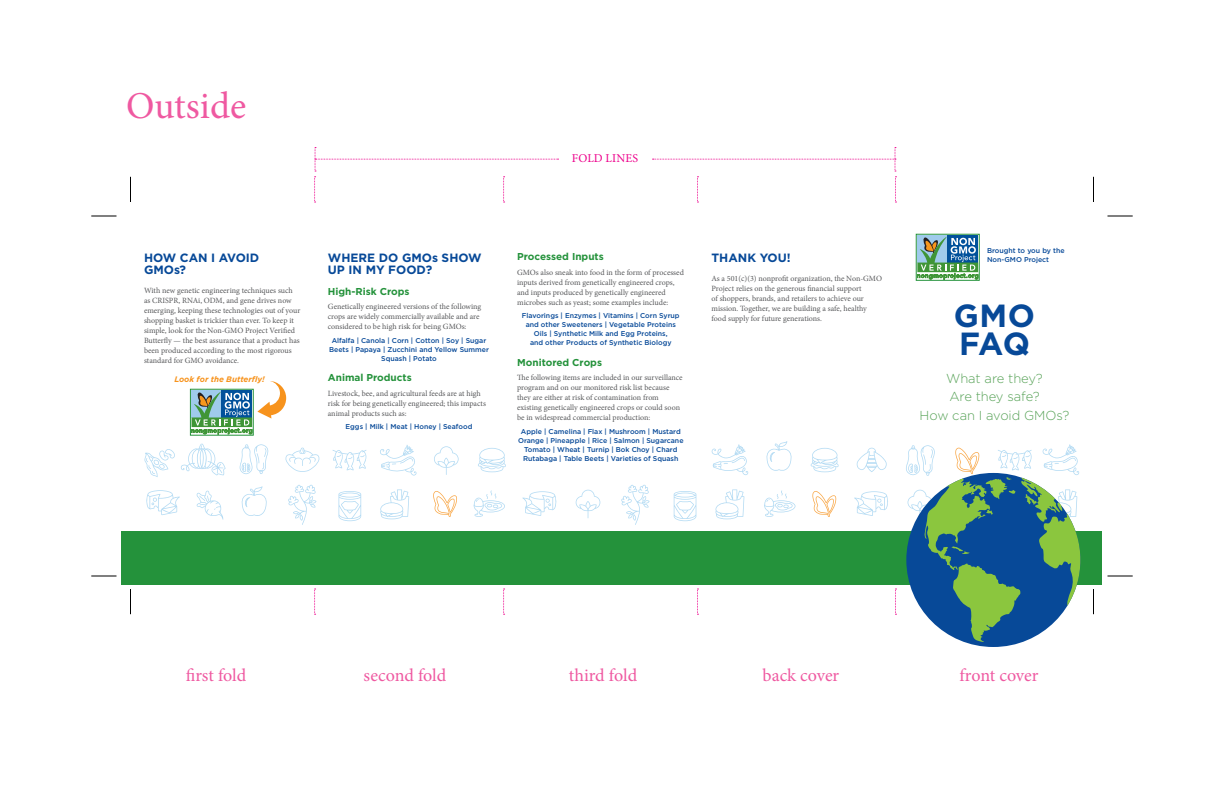
<style>
.page{position:relative;width:1224px;height:792px;background:#fff}
.page>*{position:absolute;margin:0;border:0;box-sizing:border-box;transform-origin:0 0}
.body_text{font:38px "Minion Pro";color:#ef59a1}
.subhead_-_bold{font:700 32px/28px "Gotham";color:#074998}
.body_text-2{font:18px "Minion Pro";letter-spacing:-.005em;color:#ef59a1}
.body_text-3{font:300 13px "Gotham";letter-spacing:-.005em;color:#57a257}
.subhead_-_bold-2{font:700 12px/12px "Gotham";color:#074998}
.body_text-4{font:12px "Minion Pro";letter-spacing:.01em;color:#ed028c}
.subhead_smaller-_bol{font:700 10px "Gotham";color:#24923b}
.body_text-5{font:8px/10px "Minion Pro";color:#57585a}
.t1{font:italic 700 8px "Gotham";color:#f7931d}
.products_details{font:500 7px/9px "Gotham";color:#074998;text-align:center}
</style>
<div class="page">
<div style="left:122px;top:531px;width:980px;height:54px;background:#24923b"></div>
<div style="left:917px;top:235px;width:31px;height:28px;background:#9fcbec"></div>
<div style="left:948px;top:235px;width:30px;height:28px;background:#01519b"></div>
<svg style="left:918px;top:237px;width:59px;height:42px"></svg>
<div style="left:916px;top:234px;width:63px;height:47px;border:1px solid #24923b"></div>
<div style="left:190px;top:389px;width:64px;height:46px;border:1px solid #24923b"></div>
<svg style="left:478px;top:448px;width:28px;height:24px"></svg>
<svg style="left:332px;top:450px;width:35px;height:20px"></svg>
<svg style="left:522px;top:491px;width:35px;height:25px"></svg>
<svg style="left:433px;top:491px;width:24px;height:26px"></svg>
<svg style="left:854px;top:491px;width:34px;height:25px"></svg>
<svg style="left:811px;top:448px;width:28px;height:24px"></svg>
<svg style="left:764px;top:490px;width:31px;height:27px"></svg>
<svg style="left:812px;top:491px;width:24px;height:26px"></svg>
<svg style="left:240px;top:444px;width:28px;height:30px"></svg>
<svg style="left:285px;top:448px;width:35px;height:24px"></svg>
<svg style="left:857px;top:448px;width:30px;height:24px"></svg>
<svg style="left:576px;top:490px;width:24px;height:28px"></svg>
<svg style="left:766px;top:441px;width:26px;height:30px"></svg>
<svg style="left:621px;top:485px;width:29px;height:40px"></svg>
<svg style="left:434px;top:446px;width:25px;height:29px"></svg>
<svg style="left:288px;top:485px;width:28px;height:40px"></svg>
<svg style="left:711px;top:444px;width:37px;height:31px"></svg>
<svg style="left:380px;top:445px;width:37px;height:31px"></svg>
<svg style="left:241px;top:486px;width:26px;height:30px"></svg>
<svg style="left:146px;top:490px;width:34px;height:25px"></svg>
<svg style="left:196px;top:491px;width:27px;height:29px"></svg>
<svg style="left:144px;top:444px;width:82px;height:33px"></svg>
<svg style="left:716px;top:489px;width:28px;height:30px"></svg>
<svg style="left:674px;top:491px;width:22px;height:30px"></svg>
<svg style="left:473px;top:490px;width:32px;height:27px"></svg>
<svg style="left:380px;top:489px;width:29px;height:30px"></svg>
<svg style="left:339px;top:491px;width:22px;height:30px"></svg>
<svg style="left:906px;top:444px;width:174px;height:198px"></svg>
<svg style="left:192px;top:381px;width:94px;height:53px"></svg>
<svg style="left:130px;top:177px;width:1px;height:25px"></svg>
<svg style="left:1093px;top:177px;width:1px;height:25px"></svg>
<svg style="left:130px;top:589px;width:1px;height:25px"></svg>
<svg style="left:314px;top:589px;width:2px;height:26px"></svg>
<svg style="left:503px;top:589px;width:2px;height:26px"></svg>
<svg style="left:697px;top:589px;width:2px;height:26px"></svg>
<svg style="left:895px;top:589px;width:2px;height:26px"></svg>
<svg style="left:1093px;top:589px;width:1px;height:25px"></svg>
<svg style="left:1107px;top:216px;width:26px;height:1px"></svg>
<svg style="left:91px;top:216px;width:25px;height:1px"></svg>
<svg style="left:1107px;top:576px;width:26px;height:1px"></svg>
<svg style="left:91px;top:576px;width:25px;height:1px"></svg>
<svg style="left:314px;top:147px;width:245px;height:56px"></svg>
<svg style="left:653px;top:147px;width:244px;height:56px"></svg>
<p class="body_text" style="left:126px;top:80px;width:122px">Outside</p>
<p class="body_text-4" style="left:572px;top:151px;width:68px">FOLD LINES</p>
<p class="subhead_-_bold-2" style="left:144px;top:251px;width:117px">HOW CAN I AVOID<br>GMOs?</p>
<p class="body_text-5" style="left:144px;top:285px;width:158px">With new genetic engineering techniques such as CRISPR, RNAi, ODM, and gene drives now emerging, keeping these technologies out of your shopping basket is trickier than ever. To keep it simple, look for the Non-GMO Project Verified Butterfly — the best assurance that a product has been produced according to the most rigorous standard for GMO avoidance.</p>
<p class="t1" style="left:174px;top:374px;width:92px">Look for the Butterfly!</p>
<p class="subhead_-_bold-2" style="left:328px;top:251px;width:155px">WHERE DO GMOs SHOW<br>UP IN MY FOOD?</p>
<p class="subhead_smaller-_bol" style="left:328px;top:286px;width:83px">High-Risk Crops</p>
<p class="body_text-5" style="left:328px;top:302px;width:155px">Genetically engineered versions of the following crops are widely commercially available and are considered to be high risk for being GMOs:</p>
<p class="products_details" style="left:329px;top:336px;width:161px">Alfalfa | Canola | Corn | Cotton | Soy | Sugar<br>Beets | Papaya | Zucchini and Yellow Summer<br>Squash | Potato</p>
<p class="subhead_smaller-_bol" style="left:328px;top:372px;width:85px">Animal Products</p>
<p class="body_text-5" style="left:328px;top:388px;width:160px">Livestock, bee, and agricultural feeds are at high risk for being genetically engineered; this impacts animal products such as:</p>
<p class="products_details" style="left:346px;top:422px;width:128px">Eggs | Milk | Meat | Honey | Seafood</p>
<p class="subhead_smaller-_bol" style="left:517px;top:251px;width:88px">Processed Inputs</p>
<p class="body_text-5" style="left:517px;top:267px;width:168px">GMOs also sneak into food in the form of processed inputs derived from genetically engineered crops, and inputs produced by genetically engineered microbes such as yeast; some examples include:</p>
<p class="products_details" style="left:522px;top:311px;width:159px">Flavorings | Enzymes | Vitamins | Corn Syrup and other Sweeteners | Vegetable Proteins Oils | Synthetic Milk and Egg Proteins,<br>and other Products of Synthetic Biology</p>
<p class="subhead_smaller-_bol" style="left:517px;top:356px;width:86px">Monitored Crops</p>
<p class="body_text-5" style="left:517px;top:373px;width:167px">The following items are included in our surveillance program and on our monitored risk list because they are either at risk of contamination from existing genetically engineered crops or could soon be in widespread commercial production:</p>
<p class="products_details" style="left:518px;top:427px;width:167px">Apple | Camelina | Flax | Mushroom | Mustard Orange | Pineapple | Rice | Salmon | Sugarcane Tomato | Wheat | Turnip | Bok Choy | Chard Rutabaga | Table Beets | Varieties of Squash</p>
<p class="subhead_-_bold-2" style="left:712px;top:251px;width:81px">THANK YOU!</p>
<p class="body_text-5" style="left:712px;top:273px;width:172px">As a 501(c)(3) nonprofit organization, the Non-GMO Project relies on the generous financial support<br>of shoppers, brands, and retailers to achieve our mission. Together, we are building a safe, healthy food supply for future generations.</p>
<p class="products_details" style="left:987px;top:246px;width:79px;text-align:left">Brought to you by the<br>Non-GMO Project</p>
<p class="subhead_-_bold" style="left:954px;top:301px;width:83px">GMO<br>FAQ</p>
<p class="body_text-3" style="left:946px;top:371px;width:98px">What are they?</p>
<p class="body_text-3" style="left:949px;top:390px;width:92px">Are they safe?</p>
<p class="body_text-3" style="left:920px;top:408px;width:151px">How can I avoid GMOs?</p>
<p class="body_text-2" style="left:186px;top:664px;width:62px">first fold</p>
<p class="body_text-2" style="left:364px;top:664px;width:84px">second fold</p>
<p class="body_text-2" style="left:569px;top:664px;width:70px">third fold</p>
<p class="body_text-2" style="left:763px;top:664px;width:78px">back cover</p>
<p class="body_text-2" style="left:959px;top:664px;width:81px">front cover</p>
</div>
